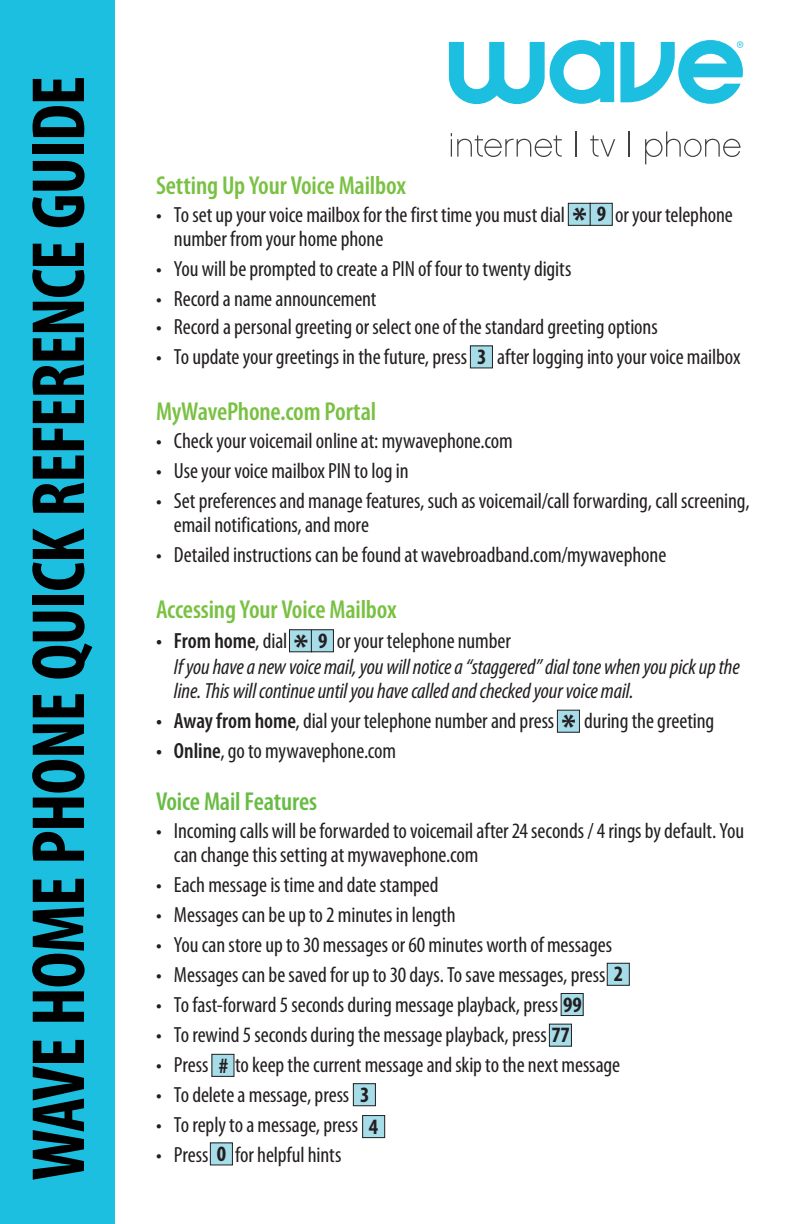
<style>
.page{position:relative;width:792px;height:1224px;background:#fff}
.page>*{position:absolute;margin:0;border:0;box-sizing:border-box;transform-origin:0 0}
.t1{font:700 condensed 76px "Myriad Pro";letter-spacing:-.02em;color:#000}
.t2{font:700 condensed 36px "Myriad Pro";color:#231f20}
.t3{font:600 condensed 26px "Myriad Pro";letter-spacing:-.01em;color:#79c142}
.t4{font:600 condensed 26px "Myriad Pro";letter-spacing:-.005em;color:#68bc45}
.t5{font:condensed 22px/24px "Myriad Pro";letter-spacing:-.005em;color:#231f20}
.t6{font:italic condensed 22px/26px "Myriad Pro";letter-spacing:-.01em;color:#231f20}
.t7{font:700 condensed 22px "Myriad Pro";color:#231f20}
.s1{font-weight:700}
.s2{font-weight:600;font-style:normal}
.s3{font-style:normal}
.s4{font-weight:700;font-style:normal;font-size:36px}
.s5{font-weight:700;font-style:normal}
.s6{font-weight:600}
</style>
<div class="page">
<div style="left:0;top:0;width:114px;height:1224px;background:#1cbfdf"></div>
<div style="left:289px;top:630px;width:23px;height:22px;background:#a7dde9"></div>
<div style="left:289px;top:630px;width:23px;height:22px;border:1px solid #231f20"></div>
<div style="left:311px;top:630px;width:22px;height:22px;background:#a7dde9"></div>
<div style="left:311px;top:630px;width:23px;height:22px;border:1px solid #231f20"></div>
<div style="left:568px;top:203px;width:22px;height:22px;background:#a7dde9"></div>
<div style="left:568px;top:203px;width:23px;height:23px;border:1px solid #231f20"></div>
<div style="left:590px;top:203px;width:22px;height:22px;background:#a7dde9"></div>
<div style="left:590px;top:203px;width:23px;height:23px;border:1px solid #231f20"></div>
<div style="left:470px;top:346px;width:22px;height:22px;background:#a7dde9"></div>
<div style="left:470px;top:346px;width:23px;height:22px;border:1px solid #231f20"></div>
<div style="left:557px;top:710px;width:22px;height:22px;background:#a7dde9"></div>
<div style="left:557px;top:710px;width:23px;height:22px;border:1px solid #231f20"></div>
<div style="left:353px;top:1084px;width:22px;height:22px;background:#a7dde9"></div>
<div style="left:353px;top:1083px;width:23px;height:23px;border:1px solid #231f20"></div>
<div style="left:607px;top:963px;width:22px;height:22px;background:#a7dde9"></div>
<div style="left:607px;top:963px;width:23px;height:23px;border:1px solid #231f20"></div>
<div style="left:561px;top:993px;width:22px;height:23px;background:#a7dde9"></div>
<div style="left:561px;top:993px;width:22px;height:23px;border:1px solid #231f20"></div>
<div style="left:549px;top:1024px;width:22px;height:22px;background:#a7dde9"></div>
<div style="left:549px;top:1024px;width:23px;height:22px;border:1px solid #231f20"></div>
<div style="left:212px;top:1054px;width:22px;height:22px;background:#a7dde9"></div>
<div style="left:212px;top:1054px;width:22px;height:23px;border:1px solid #231f20"></div>
<div style="left:363px;top:1116px;width:22px;height:22px;background:#a7dde9"></div>
<div style="left:362px;top:1115px;width:23px;height:23px;border:1px solid #231f20"></div>
<div style="left:210px;top:1143px;width:22px;height:22px;background:#a7dde9"></div>
<div style="left:210px;top:1143px;width:23px;height:22px;border:1px solid #231f20"></div>
<svg style="left:449px;top:40px;width:165px;height:64px"></svg>
<svg style="left:620px;top:40px;width:123px;height:64px"></svg>
<svg style="left:451px;top:133px;width:111px;height:24px"></svg>
<svg style="left:576px;top:131px;width:1px;height:26px"></svg>
<svg style="left:590px;top:135px;width:25px;height:22px"></svg>
<svg style="left:629px;top:131px;width:1px;height:26px"></svg>
<svg style="left:645px;top:131px;width:96px;height:33px"></svg>
<h1 class="t1" style="left:11px;top:1181px;width:1107px;rotate:-90deg">WAVE HOME PHONE QUICK REFERENCE GUIDE</h1>
<p class="t3" style="left:156px;top:169px;width:252px">Setting Up Your Voice Mailbox</p>
<p class="t5" style="left:156px;top:202px;width:411px">• To set up your voice mailbox for the first time you must dial</p>
<p class="t5" style="left:615px;top:202px;width:119px">or your telephone</p>
<p class="t5" style="left:174px;top:226px;width:211px">number from your home phone</p>
<p class="t5" style="left:156px;top:256px;width:417px">• You will be prompted to create a PIN of four to twenty digits</p>
<p class="t5" style="left:156px;top:286px;width:222px">• Record a name announcement</p>
<p class="t5" style="left:156px;top:314px;width:503px">• Record a personal greeting or select one of the standard greeting options</p>
<p class="t5" style="left:156px;top:344px;width:332px">• To update your greetings in the future, press <span class="s1">3</span></p>
<p class="t5" style="left:497px;top:344px;width:245px">after logging into your voice mailbox</p>
<p class="t3" style="left:156px;top:395px;width:222px">MyWavePhone.com Portal</p>
<p class="t5" style="left:156px;top:428px;width:358px">• Check your voicemail online at: mywavephone.com</p>
<p class="t5" style="left:156px;top:458px;width:254px">• Use your voice mailbox PIN to log in</p>
<p class="t5" style="left:174px;top:488px;width:577px;text-indent:-18px">• Set preferences and manage features, such as voicemail/call forwarding, call screening, email notifications, and more</p>
<p class="t5" style="left:156px;top:542px;width:512px">• Detailed instructions can be found at wavebroadband.com/mywavephone</p>
<p class="t3" style="left:156px;top:593px;width:242px">Accessing Your Voice Mailbox</p>
<p class="t6" style="left:174px;top:627px;width:567px;text-indent:-18px"><span class="s2">• From home</span><span class="s3">, dial</span> <span class="s4">*</span> <span class="s5">9</span> <span class="s3">or your telephone number<br></span>If you have a new voice mail, you will notice a “staggered” dial tone when you pick up the</p>
<p class="t6" style="left:174px;top:677px;width:461px">line. This will continue until you have called and checked your voice mail.</p>
<p class="t5" style="left:156px;top:708px;width:400px"><span class="s6">• Away from home</span>, dial your telephone number and press</p>
<p class="t5" style="left:584px;top:708px;width:132px">during the greeting</p>
<p class="t5" style="left:156px;top:738px;width:242px"><span class="s6">• Online</span>, go to mywavephone.com</p>
<p class="t4" style="left:156px;top:785px;width:163px">Voice Mail Features</p>
<p class="t5" style="left:174px;top:818px;width:572px;text-indent:-18px">• Incoming calls will be forwarded to voicemail after 24 seconds / 4 rings by default. You can change this setting at mywavephone.com</p>
<p class="t5" style="left:156px;top:872px;width:284px">• Each message is time and date stamped</p>
<p class="t5" style="left:156px;top:902px;width:301px">• Messages can be up to 2 minutes in length</p>
<p class="t5" style="left:156px;top:932px;width:458px">• You can store up to 30 messages or 60 minutes worth of messages</p>
<p class="t5" style="left:156px;top:962px;width:469px">• Messages can be saved for up to 30 days. To save messages, press <span class="s1">2</span></p>
<p class="t5" style="left:156px;top:992px;width:427px">• To fast-forward 5 seconds during message playback, press <span class="s1">99</span></p>
<p class="t5" style="left:156px;top:1022px;width:415px">• To rewind 5 seconds during the message playback, press <span class="s1">77</span></p>
<p class="t5" style="left:156px;top:1053px;width:466px">• Press to keep the current message and skip to the next message</p>
<p class="t5" style="left:156px;top:1083px;width:195px">• To delete a message, press</p>
<p class="t5" style="left:156px;top:1113px;width:204px">• To reply to a message, press</p>
<p class="t5" style="left:156px;top:1143px;width:187px">• Press for helpful hints</p>
<h2 class="t2" style="left:573px;top:198px;width:35px">* <sup>9</sup></h2>
<h2 class="t2" style="left:562px;top:704px;width:15px">*</h2>
<p class="t7" style="left:219px;top:1052px;width:11px">#</p>
<p class="t7" style="left:360px;top:1081px;width:11px">3</p>
<p class="t7" style="left:369px;top:1112px;width:11px">4</p>
<p class="t7" style="left:217px;top:1140px;width:11px">0</p>
</div>
